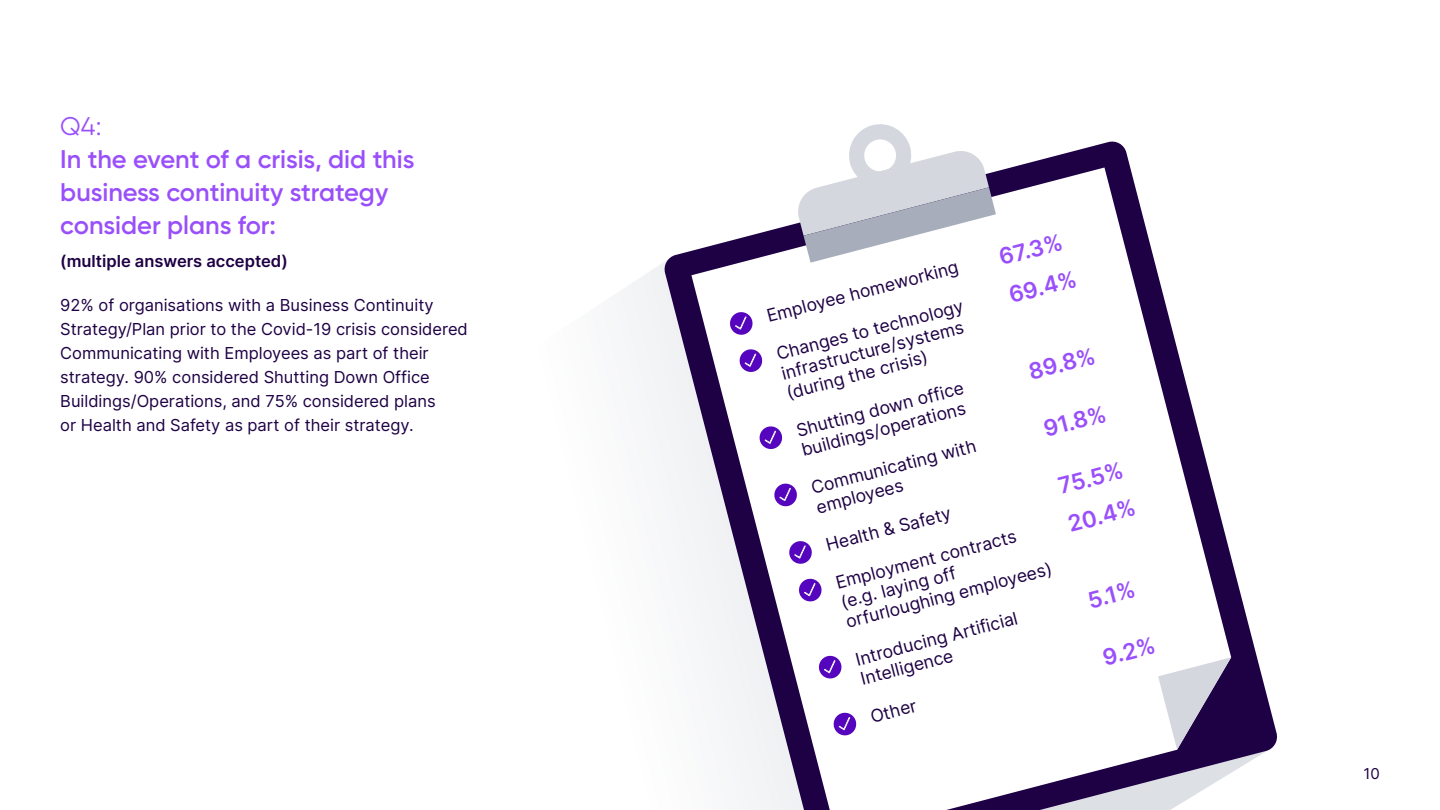
<style>
.page{position:relative;width:1440px;height:810px;background:#fff}
.page>*{position:absolute;margin:0;border:0;box-sizing:border-box;transform-origin:0 0}
.t1{font:600 25.5px/33px "Gilroy";color:#994ffa}
.t2{font:25.5px "Gilroy";color:#994ffa}
.t3{font:600 22.65px/39px "Inter";color:#994ffa}
.t4{font:17.62px/20.1px "Inter";color:#1e0044}
.t5{font:16.5px/24px "Inter";color:#1e0044}
.t6{font:600 16.5px "Inter";color:#1e0044}
.t7{font:15px "Inter";color:#1e0044}
</style>
<div class="page">
<div style="left:625px;top:263px;width:38px;height:179px;background:#f4f5f7"></div>
<svg style="left:663px;top:141px;width:614px;height:632px"></svg>
<svg style="left:691px;top:168px;width:540px;height:642px"></svg>
<svg style="left:1158px;top:657px;width:73px;height:93px"></svg>
<svg style="left:796px;top:124px;width:200px;height:139px"></svg>
<svg style="left:729px;top:311px;width:25px;height:25px"></svg>
<svg style="left:738px;top:348px;width:25px;height:25px"></svg>
<svg style="left:758px;top:425px;width:25px;height:25px"></svg>
<svg style="left:773px;top:482px;width:25px;height:25px"></svg>
<svg style="left:788px;top:540px;width:25px;height:25px"></svg>
<svg style="left:798px;top:578px;width:25px;height:25px"></svg>
<svg style="left:818px;top:655px;width:25px;height:25px"></svg>
<svg style="left:832px;top:712px;width:25px;height:25px"></svg>
<h1 class="t2" style="left:60px;top:111px;width:43px">Q4:</h1>
<h1 class="t1" style="left:60px;top:143px;width:356px">In the event of a crisis, did this business continuity strategy consider plans for:</h1>
<p class="t6" style="left:60px;top:249px;width:229px">(multiple answers accepted)</p>
<p class="t5" style="left:60px;top:293px;width:409px">92% of organisations with a Business Continuity Strategy/Plan prior to the Covid-19 crisis considered Communicating with Employees as part of their strategy. 90% considered Shutting Down Office Buildings/Operations, and 75% considered plans<br>or Health and Safety as part of their strategy.</p>
<p class="t3" style="left:994px;top:238px;width:71px;rotate:-15deg">67.3%<br>69.4%</p>
<p class="t4" style="left:765px;top:307px;width:199px;rotate:-15deg">Employee homeworking</p>
<p class="t4" style="left:774px;top:345px;width:194px;rotate:-15deg">Changes to technology infrastructure/systems (during the crisis)</p>
<p class="t3" style="left:1024px;top:353px;width:70px;rotate:-15deg">89.8%</p>
<p class="t3" style="left:1039px;top:410px;width:66px;rotate:-15deg">91.8%</p>
<p class="t3" style="left:1053px;top:467px;width:70px;rotate:-15deg">75.5%<br>20.4%</p>
<p class="t4" style="left:794px;top:421px;width:174px;rotate:-15deg">Shutting down office buildings/operations</p>
<p class="t4" style="left:809px;top:479px;width:171px;line-height:19.8px;rotate:-15deg">Communicating with employees</p>
<p class="t4" style="left:824px;top:535px;width:130px;rotate:-15deg">Health &amp; Safety</p>
<p class="t4" style="left:833px;top:573px;width:214px;rotate:-15deg">Employment contracts (e.g. laying off orfurloughing employees)</p>
<p class="t3" style="left:1083px;top:582px;width:50px;rotate:-15deg">5.1%</p>
<p class="t3" style="left:1098px;top:639px;width:55px;rotate:-15deg">9.2%</p>
<p class="t4" style="left:853px;top:650px;width:169px;line-height:19.8px;rotate:-15deg">Introducing Artificial<br>Intelligence</p>
<p class="t4" style="left:868px;top:707px;width:49px;rotate:-15deg">Other</p>
<p class="t7" style="left:1364px;top:763px;width:18px">10</p>
</div>
